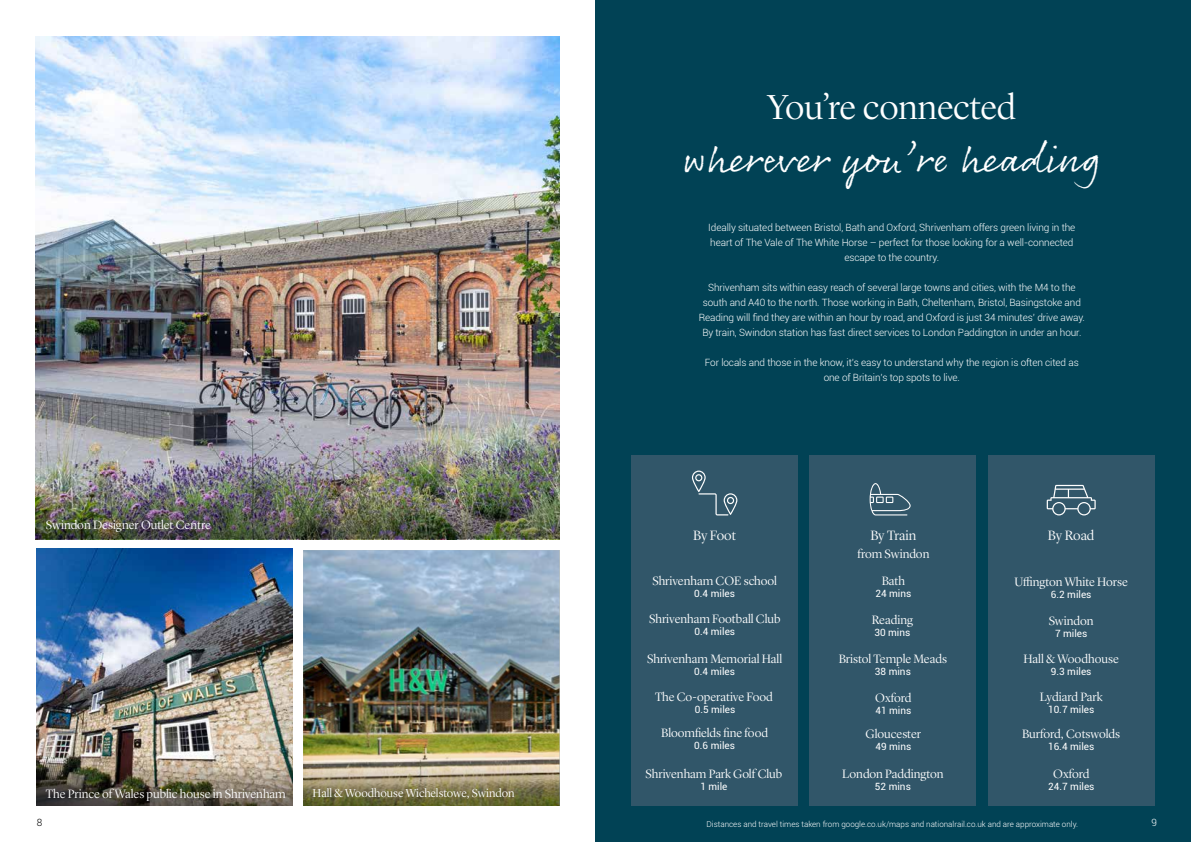
<style>
.page{position:relative;width:1191px;height:842px;background:#fff}
.page>*{position:absolute;margin:0;border:0;box-sizing:border-box;transform-origin:0 0}
.t1{font:42px "Rollerscript Rough";color:#fff}
.t2{font:300 36px "Lyon Display";letter-spacing:-.005em;color:#fff}
.t3{font:300 14px "Lyon Display";letter-spacing:-.005em;color:#fff}
.t4{font:300 12.6px "Lyon Display";color:#fff}
.t5{font:300 12px "Lyon Display";color:#fff}
.t6{font:300 10px/15px "Roboto";letter-spacing:-.01em;color:#fff;text-align:center}
.t7{font:10px "Roboto";color:#fff}
.t8{font:300 10px "Roboto";color:#000}
.t9{font:300 8px "Roboto";color:#fff}
</style>
<div class="page">
<div style="left:595px;top:0;width:596px;height:842px;background:#014255"></div>
<img style="left:36px;top:36px;width:523px;height:459px">
<img style="left:36px;top:549px;width:256px;height:215px">
<img style="left:303px;top:550px;width:256px;height:214px">
<div style="left:631px;top:455px;width:167px;height:351px;background:#315669"></div>
<div style="left:809px;top:455px;width:167px;height:351px;background:#315669"></div>
<div style="left:987px;top:455px;width:167px;height:350px;background:#315669"></div>
<svg style="left:1046px;top:485px;width:49px;height:30px"></svg>
<svg style="left:692px;top:471px;width:45px;height:44px"></svg>
<svg style="left:869px;top:483px;width:41px;height:32px"></svg>
<svg style="left:303px;top:764px;width:256px;height:42px;background:#908864"></svg>
<img style="left:36px;top:495px;width:523px;height:44px">
<img style="left:36px;top:764px;width:256px;height:42px">
<h2 class="t2" style="left:767px;top:81px;width:250px">You’re connected</h2>
<h1 class="t1" style="left:682px;top:131px;width:420px">wherever you’re heading</h1>
<p class="t4" style="left:46px;top:516px;width:166px">Swindon Designer Outlet Centre</p>
<p class="t4" style="left:46px;top:784px;width:241px">The Prince of Wales public house in Shrivenham</p>
<p class="t5" style="left:313px;top:784px;width:203px">Hall &amp; Woodhouse Wichelstowe, Swindon</p>
<p class="t6" style="left:708px;top:220px;width:369px">Ideally situated between Bristol, Bath and Oxford, Shrivenham offers green living in the heart of The Vale of The White Horse – perfect for those looking for a well-connected escape to the country.</p>
<p class="t6" style="left:698px;top:280px;width:388px">Shrivenham sits within easy reach of several large towns and cities, with the M4 to the south and A40 to the north. Those working in Bath, Cheltenham, Bristol, Basingstoke and Reading will find they are within an hour by road, and Oxford is just 34 minutes’ drive away.<br>By train, Swindon station has fast direct services to London Paddington in under an hour.</p>
<p class="t6" style="left:705px;top:355px;width:375px">For locals and those in the know, it’s easy to understand why the region is often cited as one of Britain’s top spots to live.</p>
<h3 class="t3" style="left:693px;top:525px;width:44px">By Foot</h3>
<h3 class="t3" style="left:870px;top:525px;width:48px">By Train</h3>
<h3 class="t3" style="left:1048px;top:525px;width:48px">By Road</h3>
<p class="t4" style="left:857px;top:545px;width:74px">from Swindon</p>
<p class="t4" style="left:652px;top:572px;width:126px">Shrivenham COE school</p>
<p class="t7" style="left:694px;top:586px;width:42px">0.4 miles</p>
<p class="t4" style="left:881px;top:572px;width:25px">Bath</p>
<p class="t7" style="left:875px;top:586px;width:37px">24 mins</p>
<p class="t4" style="left:1014px;top:573px;width:115px">Uffington White Horse</p>
<p class="t7" style="left:1050px;top:588px;width:42px">6.2 miles</p>
<p class="t4" style="left:649px;top:610px;width:133px">Shrivenham Football Club</p>
<p class="t7" style="left:694px;top:625px;width:42px">0.4 miles</p>
<p class="t4" style="left:647px;top:649px;width:136px">Shrivenham Memorial Hall</p>
<p class="t7" style="left:694px;top:664px;width:42px">0.4 miles</p>
<p class="t4" style="left:871px;top:610px;width:43px">Reading</p>
<p class="t7" style="left:874px;top:625px;width:37px">30 mins</p>
<p class="t4" style="left:838px;top:649px;width:110px">Bristol Temple Meads</p>
<p class="t7" style="left:875px;top:664px;width:37px">38 mins</p>
<p class="t4" style="left:1048px;top:612px;width:46px">Swindon</p>
<p class="t7" style="left:1055px;top:627px;width:34px">7 miles</p>
<p class="t4" style="left:1023px;top:649px;width:97px">Hall &amp; Woodhouse</p>
<p class="t7" style="left:1050px;top:664px;width:42px">9.3 miles</p>
<p class="t4" style="left:655px;top:688px;width:119px">The Co-operative Food</p>
<p class="t7" style="left:694px;top:703px;width:42px">0.5 miles</p>
<p class="t4" style="left:875px;top:689px;width:38px">Oxford</p>
<p class="t7" style="left:875px;top:704px;width:37px">41 mins</p>
<p class="t4" style="left:1039px;top:687px;width:64px">Lydiard Park</p>
<p class="t7" style="left:1048px;top:702px;width:48px">10.7 miles</p>
<p class="t4" style="left:661px;top:724px;width:108px">Bloomfields fine food</p>
<p class="t7" style="left:694px;top:739px;width:42px">0.6 miles</p>
<p class="t4" style="left:865px;top:725px;width:57px">Gloucester</p>
<p class="t7" style="left:875px;top:740px;width:37px">49 mins</p>
<p class="t4" style="left:1022px;top:725px;width:100px">Burford, Cotswolds</p>
<p class="t7" style="left:1048px;top:740px;width:48px">16.4 miles</p>
<p class="t4" style="left:645px;top:764px;width:138px">Shrivenham Park Golf Club</p>
<p class="t7" style="left:700px;top:779px;width:29px">1 mile</p>
<p class="t4" style="left:842px;top:764px;width:103px">London Paddington</p>
<p class="t7" style="left:875px;top:779px;width:37px">52 mins</p>
<p class="t4" style="left:1053px;top:764px;width:38px">Oxford</p>
<p class="t7" style="left:1048px;top:779px;width:48px">24.7 miles</p>
<p class="t8" style="left:37px;top:816px;width:7px">8</p>
<p class="t6" style="left:1151px;top:815px;width:7px">9</p>
<p class="t9" style="left:706px;top:818px;width:373px">Distances and travel times taken from google.co.uk/maps and nationalrail.co.uk and are approximate only.</p>
</div>
